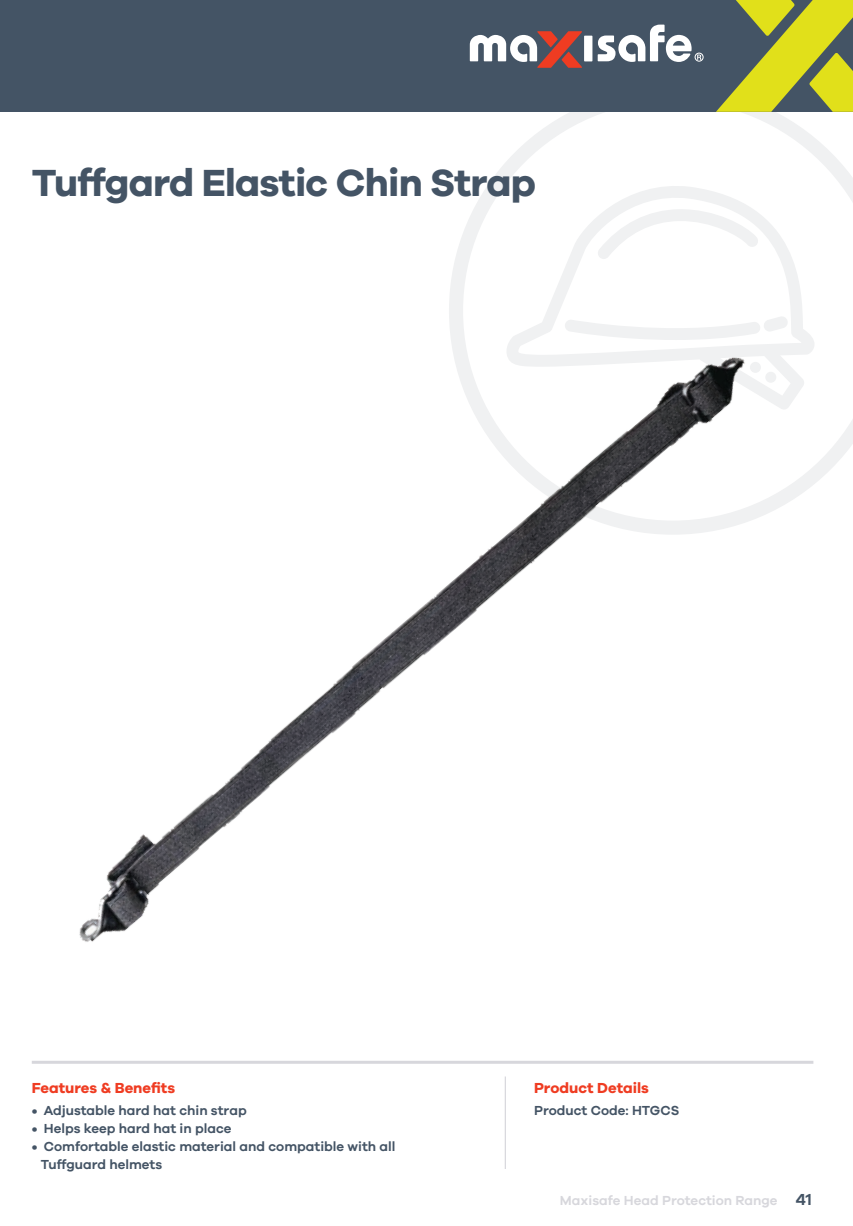
<style>
.page{position:relative;width:853px;height:1226px;background:#fff}
.page>*{position:absolute;margin:0;border:0;box-sizing:border-box;transform-origin:0 0}
.t1{font:700 39px "Galano Grotesque";letter-spacing:-.02em;color:#445465}
.t2{font:700 15px "Galano Grotesque";color:#ef3c22}
.t3{font:600 13.5px/18px "Galano Grotesque";color:#445465}
.t4{font:600 13.5px "Galano Grotesque";color:#d7d7dc}
.s1{font-size:16.5px;color:#445465}
</style>
<div class="page">
<svg style="left:449px;top:112px;width:404px;height:395px"></svg>
<div style="left:0;top:0;width:853px;height:112px;background:#445465"></div>
<svg style="left:470px;top:31px;width:122px;height:37px"></svg>
<svg style="left:598px;top:25px;width:106px;height:37px"></svg>
<hr style="left:32px;top:1061px;width:781px;height:3px;background:#d7d7dc">
<hr style="left:505px;top:1077px;width:1px;height:92px;background:#d7d7dc">
<img style="left:79px;top:322px;width:700px;height:620px">
<svg style="left:716px;top:0;width:137px;height:112px"></svg>
<h1 class="t1" style="left:32px;top:159px;width:506px">Tuffgard Elastic Chin Strap</h1>
<p class="t2" style="left:32px;top:1078px;width:145px">Features &amp; Benefits</p>
<p class="t3" style="left:32px;top:1101px;width:216px">• Adjustable hard hat chin strap</p>
<p class="t3" style="left:32px;top:1119px;width:201px">• Helps keep hard hat in place</p>
<p class="t3" style="left:41px;top:1137px;width:356px;text-indent:-9px">• Comfortable elastic material and compatible with all<br>Tuffguard helmets</p>
<p class="t2" style="left:534px;top:1079px;width:116px">Product Details</p>
<p class="t3" style="left:534px;top:1101px;width:147px">Product Code: HTGCS</p>
<p class="t4" style="left:560px;top:1192px;width:254px">Maxisafe Head Protection Range <span class="s1">41</span></p>
</div>
